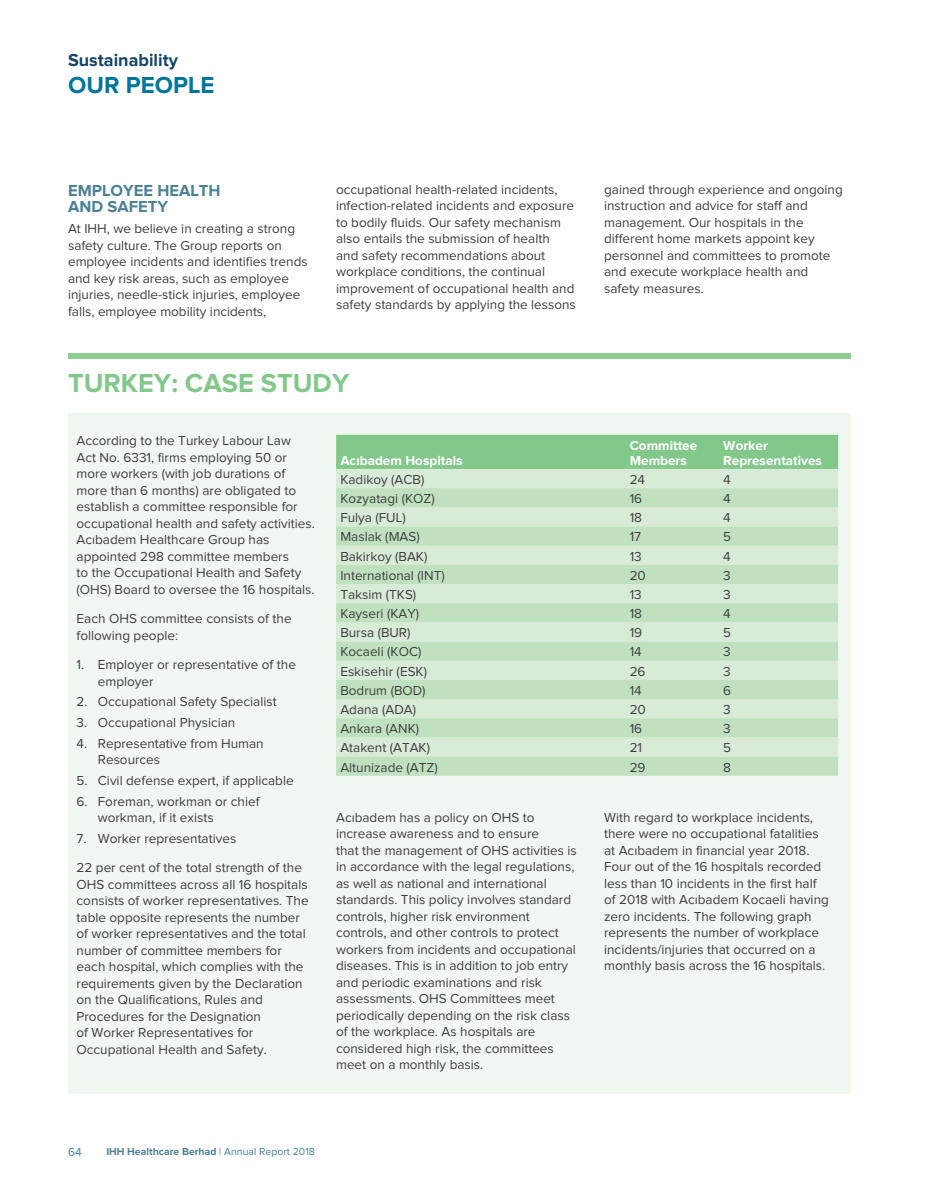
<style>
.page{position:relative;width:936px;height:1191px;background:#fff}
.page>*{position:absolute;margin:0;border:0;box-sizing:border-box;transform-origin:0 0}
.t1{font:700 27px "Proxima Nova";color:#83c88b}
.t2{font:700 24px "Proxima Nova";color:#00769d}
.t3{font:700 18px "Proxima Nova";color:#154566}
.t4{font:700 16.5px/16.5px "Proxima Nova";color:#4b8193}
.t5{font:13.5px/16.5px "Proxima Nova";color:#3e3e3f}
.t6{font:700 13.5px/15px "Proxima Nova";color:#fff}
.t7{font:12px "Proxima Nova";color:#4b8193}
.t8{font:700 10.5px "Proxima Nova";color:#4b8193}
.s1{font-weight:400}
</style>
<div class="page">
<div style="left:68px;top:413px;width:782px;height:681px;background:#f0f8f1"></div>
<div style="left:68px;top:353px;width:782px;height:5px;background:#8fcd95"></div>
<div style="left:336px;top:435px;width:502px;height:34px;background:#83c88b"></div>
<div style="left:336px;top:469px;width:502px;height:19px;background:#d8ebd7"></div>
<svg style="left:336px;top:488px;width:502px;height:287px;fill:#c0e1c0"></svg>
<h3 class="t3" style="left:68px;top:52px;width:111px">Sustainability</h3>
<h2 class="t2" style="left:68px;top:74px;width:148px">OUR PEOPLE</h2>
<p class="t4" style="left:68px;top:183px;width:154px">EMPLOYEE HEALTH<br>AND SAFETY</p>
<p class="t5" style="left:68px;top:221px;width:241px">At IHH, we believe in creating a strong safety culture. The Group reports on employee incidents and identifies trends and key risk areas, such as employee injuries, needle-stick injuries, employee falls, employee mobility incidents,</p>
<p class="t5" style="left:336px;top:181px;width:241px">occupational health-related incidents, infection-related incidents and exposure to bodily fluids. Our safety mechanism also entails the submission of health<br>and safety recommendations about workplace conditions, the continual improvement of occupational health and safety standards by applying the lessons</p>
<p class="t5" style="left:604px;top:181px;width:240px">gained through experience and ongoing instruction and advice for staff and management. Our hospitals in the different home markets appoint key personnel and committees to promote and execute workplace health and safety measures.</p>
<h1 class="t1" style="left:68px;top:371px;width:283px">TURKEY: CASE STUDY</h1>
<p class="t5" style="left:77px;top:433px;width:240px">According to the Turkey Labour Law<br>Act No. 6331, firms employing 50 or more workers (with job durations of more than 6 months) are obligated to establish a committee responsible for occupational health and safety activities.<br>Acıbadem Healthcare Group has appointed 298 committee members<br>to the Occupational Health and Safety (OHS) Board to oversee the 16 hospitals.</p>
<p class="t5" style="left:77px;top:611px;width:216px">Each OHS committee consists of the following people:</p>
<p class="t5" style="left:98px;top:657px;width:199px;text-indent:-21px">1. Employer or representative of the employer</p>
<p class="t5" style="left:77px;top:694px;width:202px">2. Occupational Safety Specialist</p>
<p class="t5" style="left:77px;top:715px;width:160px">3. Occupational Physician</p>
<p class="t5" style="left:98px;top:735px;width:167px;text-indent:-21px">4. Representative from Human<br>Resources</p>
<p class="t5" style="left:77px;top:773px;width:218px">5. Civil defense expert, if applicable</p>
<p class="t5" style="left:98px;top:793px;width:163px;text-indent:-21px">6. Foreman, workman or chief workman, if it exists</p>
<p class="t5" style="left:77px;top:824px;width:227px;line-height:29.2px">7. Worker representatives<br>22 per cent of the total strength of the</p>
<p class="t5" style="left:77px;top:876px;width:233px">OHS committees across all 16 hospitals consists of worker representatives. The table opposite represents the number of worker representatives and the total number of committee members for each hospital, which complies with the requirements given by the Declaration on the Qualifications, Rules and Procedures for the Designation<br>of Worker Representatives for Occupational Health and Safety.</p>
<p class="t6" style="left:340px;top:453px;width:124px">Acıbadem Hospitals</p>
<p class="t6" style="left:629px;top:438px;width:69px">Committee<br>Members</p>
<p class="t6" style="left:723px;top:438px;width:100px">Worker<br>Representatives</p>
<p class="t5" style="left:340px;top:472px;width:86px">Kadikoy (ACB)</p>
<p class="t5" style="left:629px;top:472px;width:17px">24</p>
<p class="t5" style="left:723px;top:472px;width:9px">4</p>
<p class="t5" style="left:340px;top:491px;width:96px">Kozyatagi (KOZ)</p>
<p class="t5" style="left:629px;top:491px;width:14px">16</p>
<p class="t5" style="left:723px;top:491px;width:9px">4</p>
<p class="t5" style="left:340px;top:510px;width:67px">Fulya (FUL)</p>
<p class="t5" style="left:629px;top:510px;width:14px">18</p>
<p class="t5" style="left:723px;top:510px;width:9px">4</p>
<p class="t5" style="left:340px;top:529px;width:81px">Maslak (MAS)</p>
<p class="t5" style="left:629px;top:529px;width:13px">17</p>
<p class="t5" style="left:723px;top:529px;width:9px">5</p>
<p class="t5" style="left:340px;top:548px;width:89px">Bakirkoy (BAK)</p>
<p class="t5" style="left:629px;top:548px;width:14px">13</p>
<p class="t5" style="left:723px;top:548px;width:9px">4</p>
<p class="t5" style="left:340px;top:567px;width:106px">International (INT)</p>
<p class="t5" style="left:629px;top:567px;width:18px">20</p>
<p class="t5" style="left:723px;top:567px;width:9px">3</p>
<p class="t5" style="left:340px;top:587px;width:77px">Taksim (TKS)</p>
<p class="t5" style="left:629px;top:587px;width:14px">13</p>
<p class="t5" style="left:723px;top:587px;width:9px">3</p>
<p class="t5" style="left:340px;top:606px;width:80px">Kayseri (KAY)</p>
<p class="t5" style="left:629px;top:606px;width:14px">18</p>
<p class="t5" style="left:723px;top:606px;width:9px">4</p>
<p class="t5" style="left:340px;top:625px;width:72px">Bursa (BUR)</p>
<p class="t5" style="left:629px;top:625px;width:14px">19</p>
<p class="t5" style="left:723px;top:625px;width:9px">5</p>
<p class="t5" style="left:340px;top:644px;width:83px">Kocaeli (KOC)</p>
<p class="t5" style="left:629px;top:644px;width:14px">14</p>
<p class="t5" style="left:723px;top:644px;width:9px">3</p>
<p class="t5" style="left:340px;top:663px;width:88px">Eskisehir (ESK)</p>
<p class="t5" style="left:629px;top:663px;width:17px">26</p>
<p class="t5" style="left:723px;top:663px;width:9px">3</p>
<p class="t5" style="left:340px;top:682px;width:87px">Bodrum (BOD)</p>
<p class="t5" style="left:629px;top:682px;width:14px">14</p>
<p class="t5" style="left:723px;top:682px;width:9px">6</p>
<p class="t5" style="left:340px;top:702px;width:77px">Adana (ADA)</p>
<p class="t5" style="left:629px;top:702px;width:18px">20</p>
<p class="t5" style="left:723px;top:702px;width:9px">3</p>
<p class="t5" style="left:340px;top:721px;width:80px">Ankara (ANK)</p>
<p class="t5" style="left:629px;top:721px;width:14px">16</p>
<p class="t5" style="left:723px;top:721px;width:9px">3</p>
<p class="t5" style="left:340px;top:740px;width:91px">Atakent (ATAK)</p>
<p class="t5" style="left:629px;top:740px;width:14px">21</p>
<p class="t5" style="left:723px;top:740px;width:9px">5</p>
<p class="t5" style="left:340px;top:759px;width:99px">Altunizade (ATZ)</p>
<p class="t5" style="left:629px;top:759px;width:17px">29</p>
<p class="t5" style="left:723px;top:759px;width:9px">8</p>
<p class="t5" style="left:336px;top:809px;width:242px">Acıbadem has a policy on OHS to increase awareness and to ensure<br>that the management of OHS activities is in accordance with the legal regulations, as well as national and international standards. This policy involves standard controls, higher risk environment controls, and other controls to protect workers from incidents and occupational diseases. This is in addition to job entry and periodic examinations and risk assessments. OHS Committees meet periodically depending on the risk class of the workplace. As hospitals are considered high risk, the committees meet on a monthly basis.</p>
<p class="t5" style="left:604px;top:809px;width:226px">With regard to workplace incidents, there were no occupational fatalities at Acıbadem in financial year 2018.<br>Four out of the 16 hospitals recorded less than 10 incidents in the first half of 2018 with Acıbadem Kocaeli having zero incidents. The following graph represents the number of workplace incidents/injuries that occurred on a monthly basis across the 16 hospitals.</p>
<p class="t7" style="left:68px;top:1147px;width:15px">64</p>
<p class="t8" style="left:106px;top:1147px;width:210px">IHH Healthcare Berhad <span class="s1">| Annual Report 2018</span></p>
</div>
